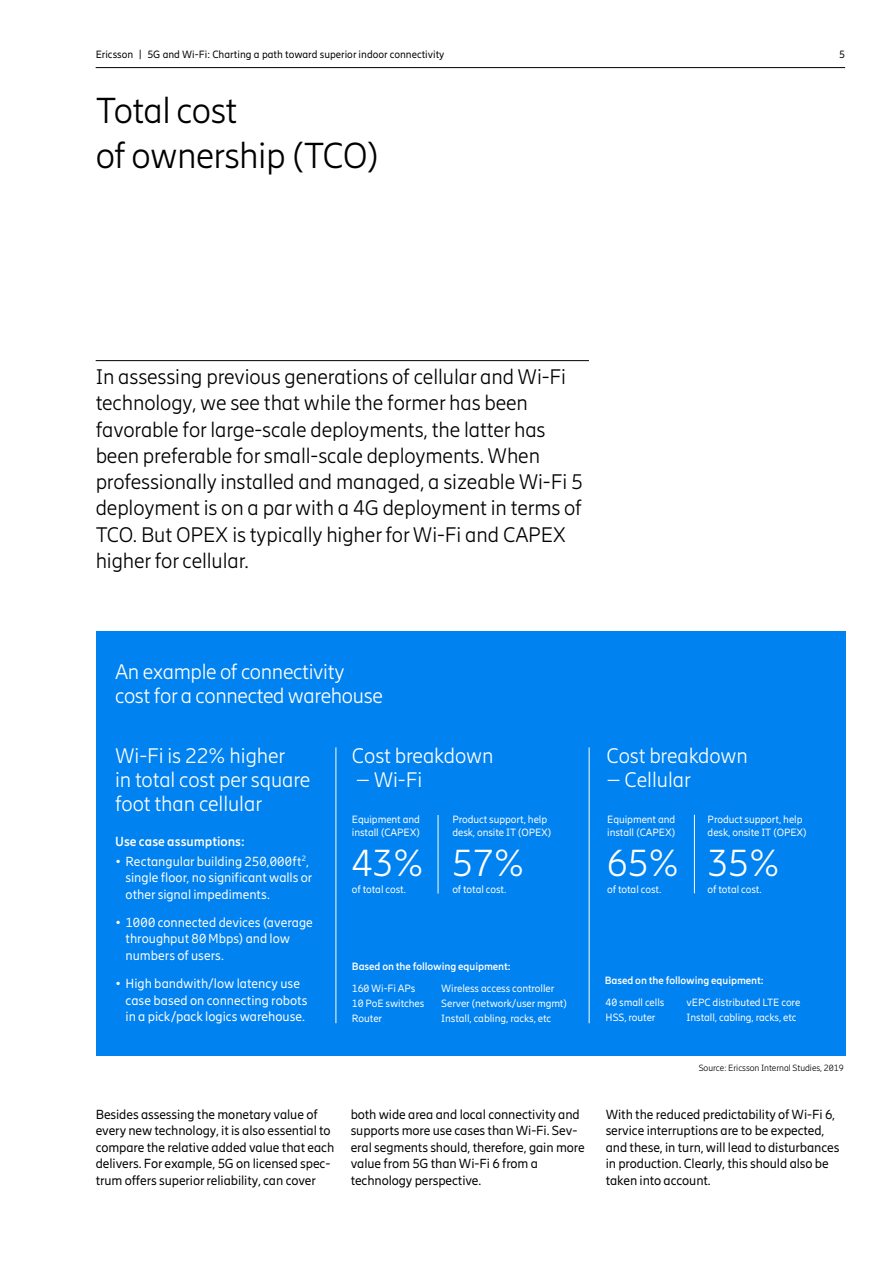
<style>
.page{position:relative;width:893px;height:1263px;background:#fff}
.page>*{position:absolute;margin:0;border:0;box-sizing:border-box;transform-origin:0 0}
.t1{font:300 37.5px "Ericsson Hilda";letter-spacing:-.005em;color:#fff}
.t2{font:300 36px/45px "Ericsson Hilda";letter-spacing:-.015em;color:#000}
.t3{font:300 21px/26.2px "Ericsson Hilda";letter-spacing:-.005em;color:#000}
.t4{font:300 21px/24px "Ericsson Hilda";letter-spacing:-.005em;color:#fff}
.t5{font:13.2px/16.5px "Ericsson Hilda";letter-spacing:-.005em;color:#000}
.t6{font:13.2px/16.5px "Ericsson Hilda";color:#fff}
.t7{font:700 13.2px "Ericsson Hilda";color:#fff}
.t8{font:10.5px/13.5px "Ericsson Hilda";letter-spacing:-.005em;color:#fff}
.t9{font:10.5px "Ericsson Hilda";color:#000}
.t10{font:700 10.5px "Ericsson Hilda";letter-spacing:-.005em;color:#fff}
.t11{font:300 9px "Ericsson Hilda";letter-spacing:-.005em;color:#000}
</style>
<div class="page">
<hr style="left:96px;top:67px;width:749px;height:1px;background:#000">
<div style="left:96px;top:631px;width:749px;height:425px;background:#0082f0"></div>
<hr style="left:336px;top:747px;width:1px;height:276px;background:#fff">
<hr style="left:96px;top:360px;width:493px;height:1px;background:#000">
<hr style="left:438px;top:815px;width:1px;height:78px;background:#fff">
<hr style="left:589px;top:747px;width:1px;height:276px;background:#fff">
<hr style="left:694px;top:815px;width:1px;height:78px;background:#fff">
<p class="t9" style="left:96px;top:49px;width:350px">Ericsson | 5G and Wi-Fi: Charting a path toward superior indoor connectivity</p>
<p class="t9" style="left:839px;top:49px;width:7px">5</p>
<h2 class="t2" style="left:96px;top:88px;width:285px">Total cost<br>of ownership (TCO)</h2>
<p class="t3" style="left:96px;top:364px;width:489px">In assessing previous generations of cellular and Wi-Fi technology, we see that while the former has been favorable for large-scale deployments, the latter has been preferable for small-scale deployments. When professionally installed and managed, a sizeable Wi-Fi 5 deployment is on a par with a 4G deployment in terms of TCO. But OPEX is typically higher for Wi-Fi and CAPEX higher for cellular.</p>
<h3 class="t4" style="left:115px;top:660px;width:269px">An example of connectivity cost for a connected warehouse</h3>
<h3 class="t4" style="left:115px;top:744px;width:197px">Wi-Fi is 22% higher<br>in total cost per square foot than cellular</h3>
<h3 class="t4" style="left:352px;top:744px;width:143px">Cost breakdown</h3>
<h3 class="t4" style="left:356px;top:768px;width:68px">– Wi-Fi</h3>
<p class="t7" style="left:115px;top:834px;width:131px">Use case assumptions:</p>
<p class="t6" style="left:126px;top:853px;width:188px;text-indent:-11px">• Rectangular building 250,000ft<sup>2</sup>, single floor, no significant walls or other signal impediments.</p>
<p class="t6" style="left:126px;top:914px;width:189px;text-indent:-10px">• 1000 connected devices (average throughput 80 Mbps) and low numbers of users.</p>
<p class="t6" style="left:126px;top:975px;width:183px;text-indent:-10px">• High bandwith/low latency use case based on connecting robots in a pick/pack logics warehouse.</p>
<p class="t8" style="left:352px;top:812px;width:70px">Equipment and install (CAPEX)</p>
<h1 class="t1" style="left:351px;top:842px;width:74px">43%</h1>
<p class="t8" style="left:352px;top:882px;width:56px">of total cost.</p>
<p class="t8" style="left:452px;top:812px;width:101px">Product support, help desk, onsite IT (OPEX)</p>
<h1 class="t1" style="left:452px;top:842px;width:74px">57%</h1>
<p class="t8" style="left:452px;top:882px;width:56px">of total cost.</p>
<p class="t10" style="left:352px;top:960px;width:160px">Based on the following equipment:</p>
<p class="t8" style="left:352px;top:981px;width:65px">160 Wi-Fi APs</p>
<p class="t8" style="left:441px;top:981px;width:115px">Wireless access controller</p>
<p class="t8" style="left:352px;top:996px;width:74px">10 PoE switches</p>
<p class="t8" style="left:441px;top:996px;width:127px">Server (network/user mgmt)</p>
<p class="t8" style="left:352px;top:1011px;width:32px">Router</p>
<p class="t8" style="left:441px;top:1011px;width:111px">Install, cabling, racks, etc</p>
<h3 class="t4" style="left:606px;top:744px;width:143px">Cost breakdown</h3>
<h3 class="t4" style="left:606px;top:768px;width:86px">– Cellular</h3>
<p class="t8" style="left:607px;top:812px;width:70px">Equipment and install (CAPEX)</p>
<h1 class="t1" style="left:607px;top:842px;width:74px">65%</h1>
<p class="t8" style="left:607px;top:882px;width:56px">of total cost.</p>
<p class="t8" style="left:708px;top:812px;width:101px">Product support, help desk, onsite IT (OPEX)</p>
<h1 class="t1" style="left:707px;top:842px;width:74px">35%</h1>
<p class="t8" style="left:708px;top:882px;width:56px">of total cost.</p>
<p class="t10" style="left:605px;top:974px;width:160px">Based on the following equipment:</p>
<p class="t8" style="left:606px;top:996px;width:60px">40 small cells</p>
<p class="t8" style="left:687px;top:996px;width:115px">vEPC distributed LTE core</p>
<p class="t8" style="left:606px;top:1011px;width:51px">HSS, router</p>
<p class="t8" style="left:687px;top:1011px;width:111px">Install, cabling, racks, etc</p>
<p class="t11" style="left:699px;top:1063px;width:147px">Source: Ericsson Internal Studies, 2019</p>
<p class="t5" style="left:96px;top:1106px;width:240px">Besides assessing the monetary value of every new technology, it is also essential to compare the relative added value that each delivers. For example, 5G on licensed spec&shy;trum offers superior reliability, can cover</p>
<p class="t5" style="left:351px;top:1106px;width:236px">both wide area and local connectivity and supports more use cases than Wi-Fi. Sev&shy;eral segments should, therefore, gain more value from 5G than Wi-Fi 6 from a technology perspective.</p>
<p class="t5" style="left:606px;top:1106px;width:235px">With the reduced predictability of Wi-Fi 6, service interruptions are to be expected, and these, in turn, will lead to disturbances in production. Clearly, this should also be taken into account.</p>
</div>
